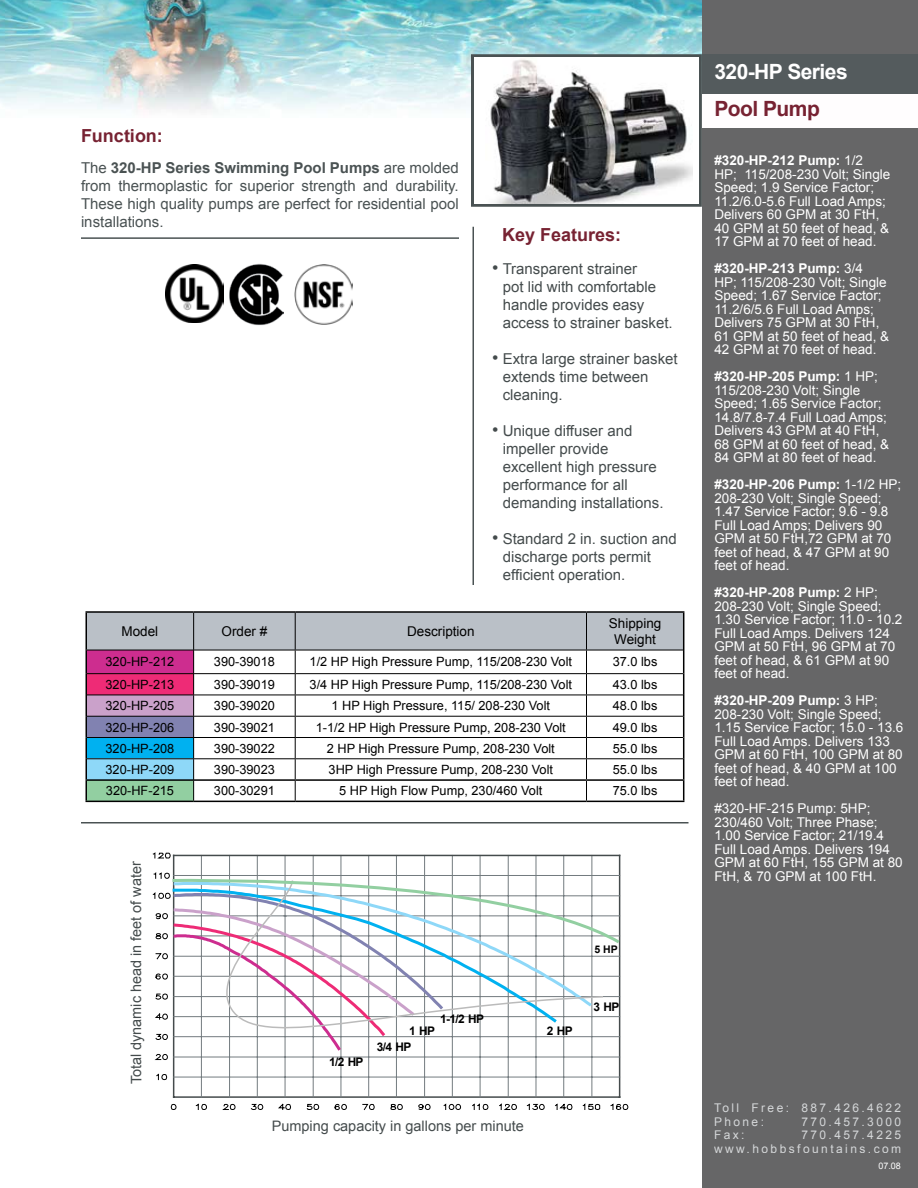
<style>
.page{position:relative;width:918px;height:1188px;background:#fff}
.page>*{position:absolute;margin:0;border:0;box-sizing:border-box;transform-origin:0 0}
.t1{font:700 21px "Arial";letter-spacing:-.025em;color:#fff}
.t2{font:700 21px "Arial";letter-spacing:-.025em;color:#772232}
.t3{font:700 18px "Arial";color:#772232}
.t4{font:18px "Arial";color:#444b4c}
.t5{font:15px/18px "Arial";color:#444b4c}
.t6{font:15px/18px "Arial";color:#4a5253;text-align:justify}
.t7{font:14.55px "Arial";color:#444b4c}
.t8{font:14.4px "Arial";color:#444b4c}
.t9{font:13.5px/13.5px "Arial";color:#fff}
.t10{font:13.5px/16.2px "Arial";color:#000;text-align:center}
.t11{font:12.75px "Arial";color:#000}
.t12{font:12px/13.5px "Arial";letter-spacing:.2em;color:#fafdff}
.t13{font:700 11.85px "Arial";letter-spacing:-.05em;color:#000}
.t14{font:700 10.5px "Arial";color:#000}
.t15{font:9px "Arial";color:#fff}
.s1{font-weight:700}
</style>
<div class="page">
<img style="left:0;top:0;width:702px;height:112px">
<div style="left:702px;top:0;width:216px;height:1188px;background:#666667"></div>
<hr style="left:81px;top:822px;width:607px;height:2px;background:#4a5253">
<hr style="left:472px;top:227px;width:2px;height:358px;background:#4a5253">
<img style="left:166px;top:264px;width:57px;height:58px">
<img style="left:229px;top:263px;width:55px;height:63px">
<img style="left:294px;top:265px;width:59px;height:59px">
<hr style="left:81px;top:237px;width:378px;height:2px;background:#4a5253">
<div style="left:702px;top:92px;width:216px;height:36px;background:#fffdfe"></div>
<div style="left:702px;top:54px;width:216px;height:40px;background:#545b5d"></div>
<hr style="left:173px;top:855px;width:1px;height:242px;background:#444b4c">
<hr style="left:619px;top:855px;width:1px;height:242px;background:#444b4c">
<hr style="left:201px;top:855px;width:1px;height:242px;background:#737b7f">
<hr style="left:229px;top:855px;width:1px;height:242px;background:#737b7f">
<hr style="left:257px;top:855px;width:1px;height:242px;background:#737b7f">
<hr style="left:285px;top:855px;width:1px;height:242px;background:#737b7f">
<hr style="left:313px;top:855px;width:1px;height:242px;background:#737b7f">
<hr style="left:341px;top:855px;width:1px;height:242px;background:#737b7f">
<hr style="left:368px;top:855px;width:1px;height:242px;background:#737b7f">
<hr style="left:396px;top:855px;width:1px;height:242px;background:#737b7f">
<hr style="left:424px;top:855px;width:1px;height:242px;background:#737b7f">
<hr style="left:452px;top:855px;width:1px;height:242px;background:#737b7f">
<hr style="left:480px;top:855px;width:1px;height:242px;background:#737b7f">
<hr style="left:508px;top:855px;width:1px;height:242px;background:#737b7f">
<hr style="left:536px;top:855px;width:1px;height:242px;background:#737b7f">
<hr style="left:563px;top:855px;width:1px;height:242px;background:#737b7f">
<hr style="left:592px;top:855px;width:1px;height:242px;background:#737b7f">
<svg style="left:152px;top:871px;width:477px;height:240px"></svg>
<hr style="left:174px;top:855px;width:446px;height:1px;background:#444b4c">
<svg style="left:152px;top:852px;width:19px;height:7px"></svg>
<hr style="left:86px;top:611px;width:108px;height:2px;background:#000">
<hr style="left:194px;top:611px;width:101px;height:2px;background:#000">
<hr style="left:295px;top:611px;width:292px;height:2px;background:#000">
<hr style="left:587px;top:611px;width:97px;height:2px;background:#000">
<hr style="left:86px;top:801px;width:108px;height:1px;background:#010101">
<svg style="left:86px;top:612px;width:598px;height:189px"></svg>
<hr style="left:194px;top:801px;width:101px;height:1px;background:#000">
<hr style="left:295px;top:801px;width:292px;height:1px;background:#000">
<hr style="left:587px;top:801px;width:97px;height:1px;background:#000">
<svg style="left:170px;top:876px;width:453px;height:178px"></svg>
<div style="left:471px;top:54px;width:231px;height:153px;border:3px solid #4a5253"></div>
<div style="left:474px;top:57px;width:225px;height:147px;background:#fff"></div>
<img style="left:490px;top:59px;width:202px;height:144px">
<h2 class="t3" style="left:81px;top:124px;width:83px">Function:</h2>
<p class="t6" style="left:81px;top:159px;width:379px">The <span class="s1">320-HP Series Swimming Pool Pumps</span> are molded from thermoplastic for superior strength and durability.<br>These high quality pumps are perfect for residential pool installations.</p>
<h2 class="t3" style="left:502px;top:223px;width:121px">Key Features:</h2>
<p class="t5" style="left:503px;top:260px;width:172px">Transparent strainer<br>pot lid with comfortable handle provides easy access to strainer basket.</p>
<p class="t5" style="left:503px;top:350px;width:177px">Extra large strainer basket extends time between cleaning.</p>
<p class="t5" style="left:503px;top:422px;width:162px">Unique diffuser and impeller provide excellent high pressure performance for all demanding installations.</p>
<p class="t5" style="left:503px;top:530px;width:176px">Standard 2 in. suction and discharge ports permit efficient operation.</p>
<h2 class="t4" style="left:492px;top:256px;width:8px">•</h2>
<h2 class="t4" style="left:492px;top:346px;width:8px">•</h2>
<h2 class="t4" style="left:492px;top:418px;width:8px">•</h2>
<h2 class="t4" style="left:492px;top:526px;width:8px">•</h2>
<p class="t10" style="left:122px;top:623px;width:38px">Model</p>
<p class="t10" style="left:222px;top:623px;width:47px">Order #</p>
<p class="t10" style="left:407px;top:623px;width:69px">Description</p>
<p class="t10" style="left:609px;top:615px;width:54px">Shipping<br>Weight</p>
<p class="t11" style="left:106px;top:654px;width:70px">320-HP-212</p>
<p class="t11" style="left:214px;top:654px;width:62px">390-39018</p>
<p class="t11" style="left:310px;top:654px;width:264px">1/2 HP High Pressure Pump, 115/208-230 Volt</p>
<p class="t11" style="left:613px;top:654px;width:46px">37.0 lbs</p>
<p class="t11" style="left:106px;top:676px;width:70px">320-HP-213</p>
<p class="t11" style="left:214px;top:676px;width:62px">390-39019</p>
<p class="t11" style="left:310px;top:676px;width:264px">3/4 HP High Pressure Pump, 115/208-230 Volt</p>
<p class="t11" style="left:613px;top:676px;width:46px">43.0 lbs</p>
<p class="t11" style="left:106px;top:697px;width:70px">320-HP-205</p>
<p class="t11" style="left:214px;top:697px;width:62px">390-39020</p>
<p class="t11" style="left:332px;top:697px;width:220px">1 HP High Pressure, 115/ 208-230 Volt</p>
<p class="t11" style="left:613px;top:697px;width:46px">48.0 lbs</p>
<p class="t11" style="left:106px;top:719px;width:70px">320-HP-206</p>
<p class="t11" style="left:214px;top:719px;width:62px">390-39021</p>
<p class="t11" style="left:316px;top:719px;width:251px">1-1/2 HP High Pressure Pump, 208-230 Volt</p>
<p class="t11" style="left:613px;top:719px;width:46px">49.0 lbs</p>
<p class="t11" style="left:106px;top:740px;width:70px">320-HP-208</p>
<p class="t11" style="left:214px;top:740px;width:62px">390-39022</p>
<p class="t11" style="left:327px;top:740px;width:229px">2 HP High Pressure Pump, 208-230 Volt</p>
<p class="t11" style="left:613px;top:740px;width:46px">55.0 lbs</p>
<p class="t11" style="left:106px;top:761px;width:70px">320-HP-209</p>
<p class="t11" style="left:214px;top:761px;width:62px">390-39023</p>
<p class="t11" style="left:329px;top:761px;width:226px">3HP High Pressure Pump, 208-230 Volt</p>
<p class="t11" style="left:613px;top:761px;width:46px">55.0 lbs</p>
<p class="t11" style="left:106px;top:783px;width:70px">320-HF-215</p>
<p class="t11" style="left:214px;top:783px;width:62px">300-30291</p>
<p class="t11" style="left:339px;top:783px;width:205px">5 HP High Flow Pump, 230/460 Volt</p>
<p class="t11" style="left:613px;top:783px;width:46px">75.0 lbs</p>
<p class="t7" style="left:127px;top:1084px;width:225px;rotate:-90deg">To at l dynam ci head ni ef et of wa et r</p>
<p class="t13" style="left:440px;top:1011px;width:45px">1-1/2 HP</p>
<p class="t13" style="left:409px;top:1023px;width:27px">1 HP</p>
<p class="t13" style="left:329px;top:1054px;width:36px">1/2 HP</p>
<p class="t13" style="left:377px;top:1039px;width:36px">3/4 HP</p>
<p class="t8" style="left:272px;top:1116px;width:254px">Pumping capacity in gallons per minute</p>
<p class="t13" style="left:547px;top:1023px;width:27px">2 HP</p>
<p class="t14" style="left:595px;top:943px;width:25px">5 HP</p>
<p class="t13" style="left:593px;top:999px;width:27px">3 HP</p>
<h1 class="t1" style="left:714px;top:58px;width:135px">320-HP Series</h1>
<h1 class="t2" style="left:714px;top:95px;width:107px">Pool Pump</h1>
<p class="t9" style="left:714px;top:154px;width:178px"><span class="s1">#320-HP-212 Pump:</span> 1/2<br>HP; 115/208-230 Volt; Single<br>Speed; 1.9 Service Factor;<br>11.2/6.0-5.6 Full Load Amps;<br>Delivers 60 GPM at 30 FtH,<br>40 GPM at 50 feet of head, &amp;<br>17 GPM at 70 feet of head.</p>
<p class="t9" style="left:714px;top:262px;width:176px"><span class="s1">#320-HP-213 Pump:</span> 3/4<br>HP; 115/208-230 Volt; Single<br>Speed; 1.67 Service Factor;<br>11.2/6/5.6 Full Load Amps;<br>Delivers 75 GPM at 30 FtH,<br>61 GPM at 50 feet of head, &amp;<br>42 GPM at 70 feet of head.</p>
<p class="t9" style="left:714px;top:370px;width:176px"><span class="s1">#320-HP-205 Pump:</span> 1 HP;<br>115/208-230 Volt; Single<br>Speed; 1.65 Service Factor;<br>14.8/7.8-7.4 Full Load Amps;<br>Delivers 43 GPM at 40 FtH,<br>68 GPM at 60 feet of head, &amp;<br>84 GPM at 80 feet of head.</p>
<p class="t9" style="left:714px;top:478px;width:188px"><span class="s1">#320-HP-206 Pump:</span> 1-1/2 HP;<br>208-230 Volt; Single Speed;<br>1.47 Service Factor; 9.6 - 9.8<br>Full Load Amps; Delivers 90<br>GPM at 50 FtH,72 GPM at 70 feet of head, &amp; 47 GPM at 90 feet of head.</p>
<p class="t9" style="left:714px;top:586px;width:190px"><span class="s1">#320-HP-208 Pump:</span> 2 HP;<br>208-230 Volt; Single Speed;<br>1.30 Service Factor; 11.0 - 10.2<br>Full Load Amps. Delivers 124<br>GPM at 50 FtH, 96 GPM at 70 feet of head, &amp; 61 GPM at 90 feet of head.</p>
<p class="t9" style="left:714px;top:694px;width:191px"><span class="s1">#320-HP-209 Pump:</span> 3 HP;<br>208-230 Volt; Single Speed;<br>1.15 Service Factor; 15.0 - 13.6<br>Full Load Amps. Delivers 133<br>GPM at 60 FtH, 100 GPM at 80 feet of head, &amp; 40 GPM at 100 feet of head.</p>
<p class="t9" style="left:714px;top:802px;width:190px">#320-HF-215 Pump: 5HP;<br>230/460 Volt; Three Phase;<br>1.00 Service Factor; 21/19.4<br>Full Load Amps. Delivers 194<br>GPM at 60 FtH, 155 GPM at 80<br>FtH, &amp; 70 GPM at 100 FtH.</p>
<p class="t12" style="left:714px;top:1101px;width:189px">Toll Free: 887.426.4622<br>Phone:</p>
<p class="t12" style="left:801px;top:1115px;width:101px">770.457.3000</p>
<p class="t12" style="left:714px;top:1128px;width:189px;text-align:right">770.457.4225 www.hobbsfountains.com</p>
<p class="t12" style="left:714px;top:1128px;width:32px">Fax:</p>
<p class="t15" style="left:878px;top:1160px;width:24px">07.08</p>
</div>
